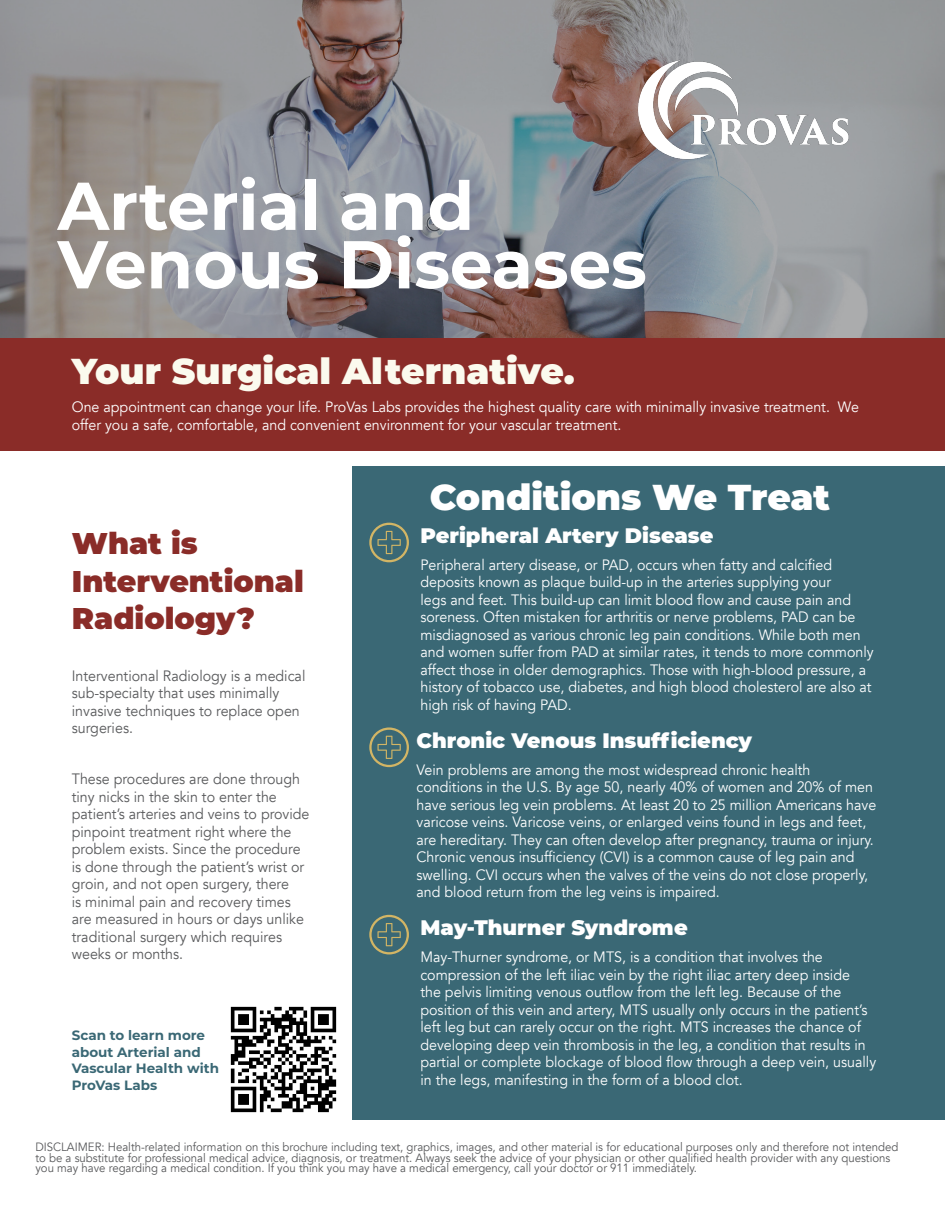
<style>
.page{position:relative;width:945px;height:1215px;background:#fff}
.page>*{position:absolute;margin:0;border:0;box-sizing:border-box;transform-origin:0 0}
.t1{font:700 67.5px/58.5px "Montserrat";color:#fff}
.t2{font:900 36px "Montserrat";color:#fbfaee}
.Body_Text{font:900 36px "Montserrat";color:#fff}
.t3{font:900 30px/37.5px "Montserrat";color:#8a2c28}
.t4{font:900 21px "Montserrat";color:#fff}
.Body_Text-2{font:15px/17.5px "Avenir";color:#fff;scale:.95 1}
.Body_Text-3{font:15px/17.5px "Avenir";color:#58595b;scale:.95 1}
.t5{font:700 13.5px/16.5px "Montserrat";color:#3a6875}
.Body_Text-4{font:12px/10.5px "Avenir";color:#58595b;scale:.95 1}
</style>
<div class="page">
<div style="left:353px;top:466px;width:592px;height:653px;background:#3a6875"></div>
<img style="left:0;top:0;width:945px;height:338px">
<svg style="left:369px;top:523px;width:40px;height:39px"></svg>
<svg style="left:369px;top:727px;width:40px;height:40px"></svg>
<svg style="left:369px;top:915px;width:40px;height:39px"></svg>
<div style="left:0;top:338px;width:945px;height:113px;background:#8a2c28"></div>
<img style="left:230px;top:1006px;width:107px;height:107px">
<img style="left:624px;top:50px;width:236px;height:131px">
<p class="t1" style="left:58px;top:173px;width:591px">Arterial and<br>Venous Diseases</p>
<p class="t2" style="left:72px;top:344px;width:505px">Your Surgical Alternative.</p>
<p class="Body_Text-2" style="left:72px;top:398px;width:830px;line-height:18px">One appointment can change your life. ProVas Labs provides the highest quality care with minimally invasive treatment. We offer you a safe, comfortable, and convenient environment for your vascular treatment.</p>
<p class="t3" style="left:72px;top:523px;width:234px">What is<br>Interventional<br>Radiology?</p>
<p class="Body_Text-3" style="left:72px;top:667px;width:247px">Interventional Radiology is a medical sub-specialty that uses minimally invasive techniques to replace open surgeries.</p>
<p class="Body_Text-3" style="left:72px;top:771px;width:252px">These procedures are done through tiny nicks in the skin to enter the patient’s arteries and veins to provide pinpoint treatment right where the problem exists. Since the procedure is done through the patient’s wrist or groin, and not open surgery, there<br>is minimal pain and recovery times are measured in hours or days unlike traditional surgery which requires weeks or months.</p>
<p class="t5" style="left:72px;top:1027px;width:149px">Scan to learn more about Arterial and<br>Vascular Health with<br>ProVas Labs</p>
<p class="Body_Text" style="left:430px;top:470px;width:402px">Conditions We Treat</p>
<p class="t4" style="left:420px;top:520px;width:294px">Peripheral Artery Disease</p>
<p class="Body_Text-2" style="left:420px;top:556px;width:479px">Peripheral artery disease, or PAD, occurs when fatty and calcified deposits known as plaque build-up in the arteries supplying your<br>legs and feet. This build-up can limit blood flow and cause pain and soreness. Often mistaken for arthritis or nerve problems, PAD can be misdiagnosed as various chronic leg pain conditions. While both men and women suffer from PAD at similar rates, it tends to more commonly affect those in older demographics. Those with high-blood pressure, a history of tobacco use, diabetes, and high blood cholesterol are also at high risk of having PAD.</p>
<p class="t4" style="left:417px;top:725px;width:337px">Chronic Venous Insufficiency</p>
<p class="Body_Text-2" style="left:417px;top:761px;width:485px">Vein problems are among the most widespread chronic health conditions in the U.S. By age 50, nearly 40% of women and 20% of men have serious leg vein problems. At least 20 to 25 million Americans have varicose veins. Varicose veins, or enlarged veins found in legs and feet, are hereditary. They can often develop after pregnancy, trauma or injury.<br>Chronic venous insufficiency (CVI) is a common cause of leg pain and swelling. CVI occurs when the valves of the veins do not close properly, and blood return from the leg veins is impaired.</p>
<p class="t4" style="left:420px;top:912px;width:269px">May-Thurner Syndrome</p>
<p class="Body_Text-2" style="left:420px;top:948px;width:481px">May-Thurner syndrome, or MTS, is a condition that involves the compression of the left iliac vein by the right iliac artery deep inside<br>the pelvis limiting venous outflow from the left leg. Because of the position of this vein and artery, MTS usually only occurs in the patient’s left leg but can rarely occur on the right. MTS increases the chance of developing deep vein thrombosis in the leg, a condition that results in partial or complete blockage of blood flow through a deep vein, usually in the legs, manifesting in the form of a blood clot.</p>
<p class="Body_Text-4" style="left:35px;top:1142px;width:910px">DISCLAIMER: Health-related information on this brochure including text, graphics, images, and other material is for educational purposes only and therefore not intended to be a substitute for professional medical advice, diagnosis, or treatment. Always seek the advice of your physician or other qualified health provider with any questions you may have regarding a medical condition. If you think you may have a medical emergency, call your doctor or 911 immediately.</p>
</div>
